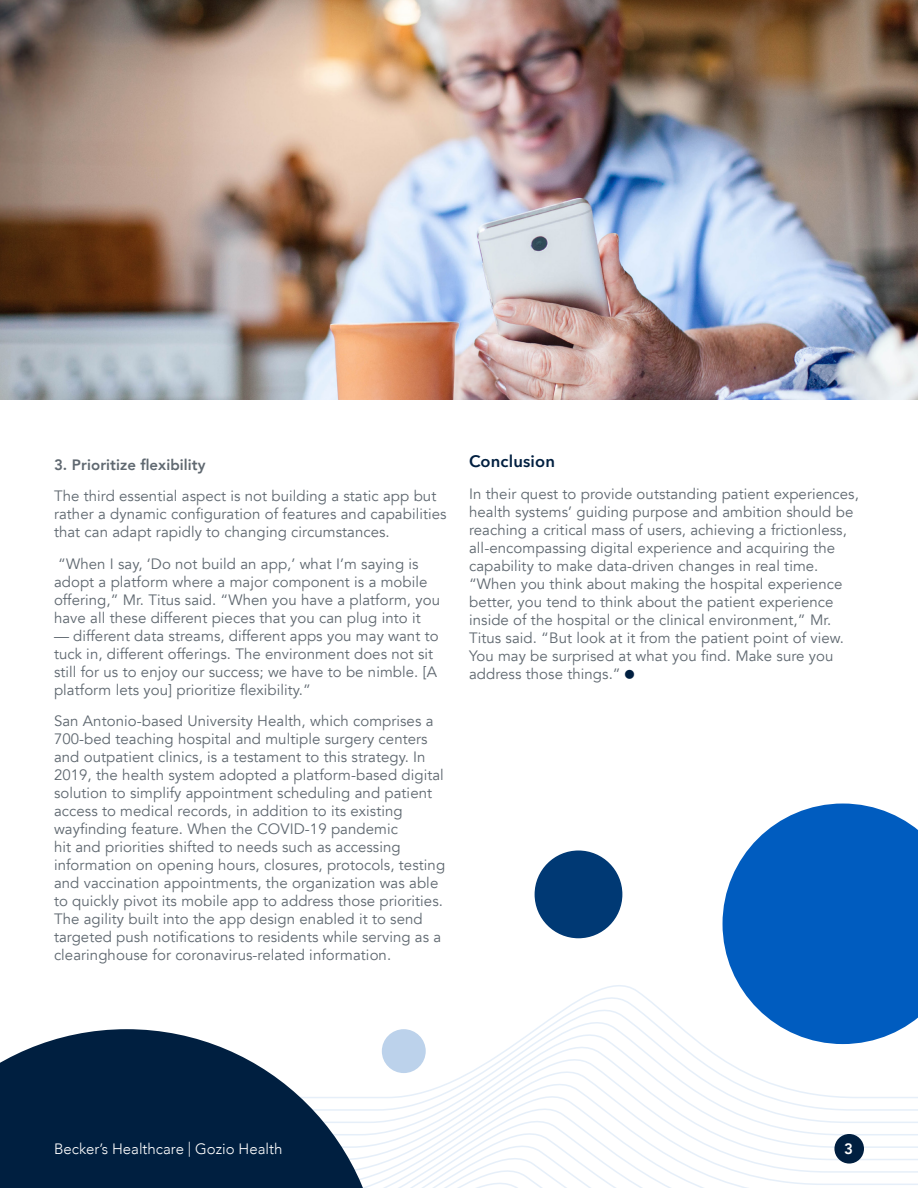
<style>
.page{position:relative;width:918px;height:1188px;background:#fff}
.page>*{position:absolute;margin:0;border:0;box-sizing:border-box;transform-origin:0 0}
.t1{font:600 16.5px "Avenir Next LT Pro";letter-spacing:.01em;color:#001f40}
.t2{font:15px/18px "Avenir";letter-spacing:.005em;color:#5f6870}
.t3{font:300 15px "Avenir";color:#fff}
.t4{font:800 15px "Avenir";letter-spacing:.005em;color:#5f6870}
.t5{font:800 15px "Avenir";color:#fff}
.s1{color:#001f40}
</style>
<div class="page">
<svg style="left:723px;top:804px;width:195px;height:152px;background:#1f6fc6"></svg>
<svg style="left:382px;top:956px;width:536px;height:232px"></svg>
<svg style="left:0;top:1029px;width:382px;height:159px;fill:#001f40"></svg>
<div style="left:535px;top:851px;width:87px;height:87px;background:#003974;border-radius:50%"></div>
<div style="left:382px;top:1029px;width:44px;height:44px;background:#bcd2eb;border-radius:50%"></div>
<div style="left:834px;top:1134px;width:30px;height:30px;background:#001f40;border-radius:50%"></div>
<img style="left:0;top:0;width:918px;height:400px">
<p class="t4" style="left:54px;top:453px;width:153px">3. Prioritize flexibility</p>
<p class="t2" style="left:54px;top:488px;width:394px">The third essential aspect is not building a static app but rather a dynamic configuration of features and capabilities that can adapt rapidly to changing circumstances.</p>
<p class="t2" style="left:54px;top:555px;width:388px">“When I say, ‘Do not build an app,’ what I’m saying is adopt a platform where a major component is a mobile offering,” Mr. Titus said. “When you have a platform, you have all these different pieces that you can plug into it</p>
<p class="t2" style="left:54px;top:627px;width:386px">— different data streams, different apps you may want to tuck in, different offerings. The environment does not sit still for us to enjoy our success; we have to be nimble. [A platform lets you] prioritize flexibility.”</p>
<p class="t2" style="left:54px;top:713px;width:393px">San Antonio-based University Health, which comprises a 700-bed teaching hospital and multiple surgery centers and outpatient clinics, is a testament to this strategy. In 2019, the health system adopted a platform-based digital solution to simplify appointment scheduling and patient access to medical records, in addition to its existing wayfinding feature. When the COVID-19 pandemic<br>hit and priorities shifted to needs such as accessing information on opening hours, closures, protocols, testing and vaccination appointments, the organization was able to quickly pivot its mobile app to address those priorities.<br>The agility built into the app design enabled it to send targeted push notifications to residents while serving as a clearinghouse for coronavirus-related information.</p>
<p class="t1" style="left:469px;top:452px;width:87px">Conclusion</p>
<p class="t2" style="left:469px;top:485px;width:391px">In their quest to provide outstanding patient experiences, health systems’ guiding purpose and ambition should be reaching a critical mass of users, achieving a frictionless, all-encompassing digital experience and acquiring the capability to make data-driven changes in real time. “When you think about making the hospital experience better, you tend to think about the patient experience inside of the hospital or the clinical environment,” Mr.<br>Titus said. “But look at it from the patient point of view.<br>You may be surprised at what you find. Make sure you address those things.” <span class="s1">■</span></p>
<p class="t3" style="left:54px;top:1140px;width:230px">Becker’s Healthcare | Gozio Health</p>
<p class="t5" style="left:844px;top:1137px;width:10px">3</p>
</div>
